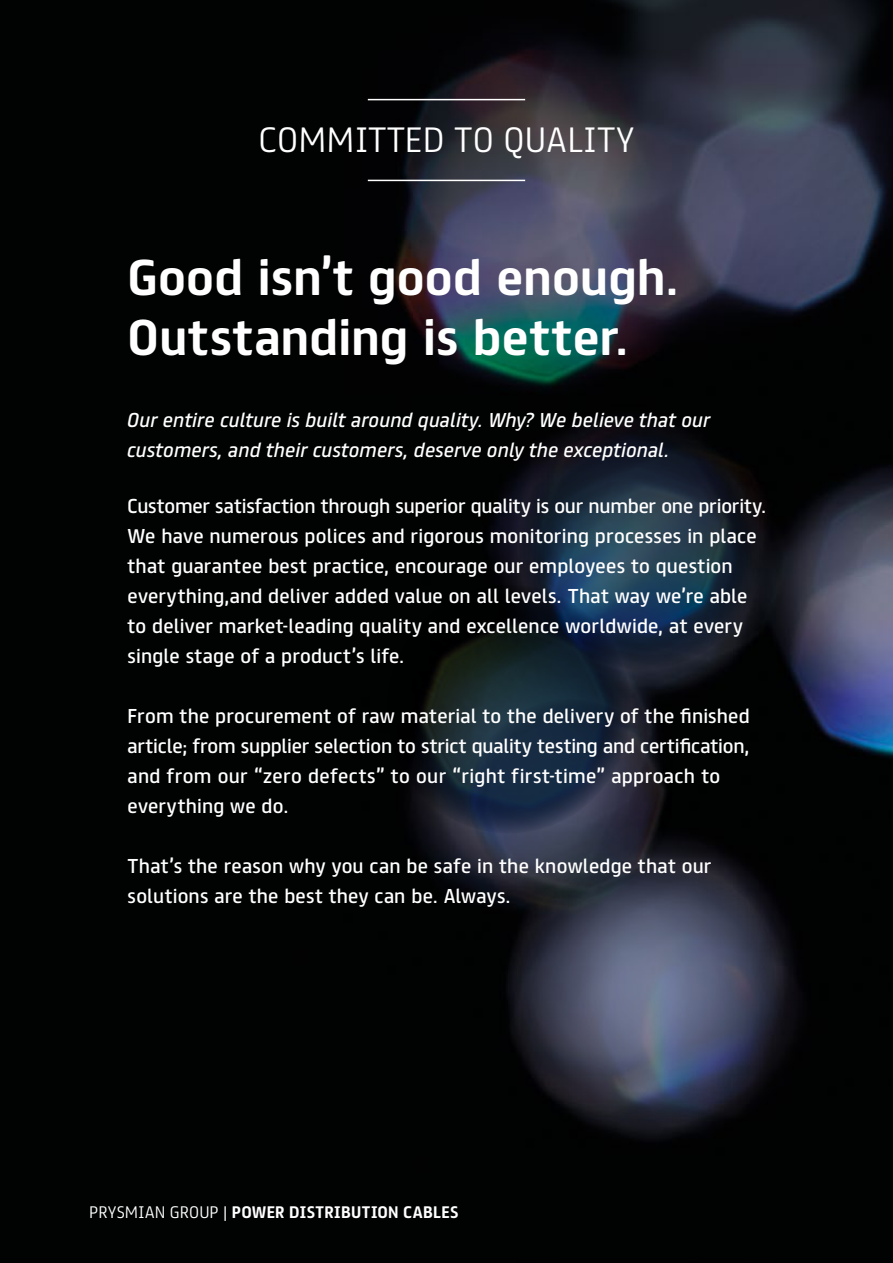
<style>
.page{position:relative;width:893px;height:1263px;background:#fff}
.page>*{position:absolute;margin:0;border:0;box-sizing:border-box;transform-origin:0 0}
.t1{font:700 45px/60px "FS Truman";letter-spacing:.005em;color:#fff}
.t2{font:300 31.5px "FS Truman";letter-spacing:.01em;color:#fff}
.t3{font:18px/30px "FS Truman";letter-spacing:.01em;color:#fff}
.t4{font:italic 18px/30px "FS Truman";letter-spacing:.01em;color:#fff}
.t5{font:700 15px "FS Truman";letter-spacing:.025em;color:#fff}
.s1{font-weight:300}
</style>
<div class="page">
<img style="left:0;top:0;width:893px;height:1263px">
<svg style="left:519px;top:421px;width:244px;height:248px"></svg>
<svg style="left:387px;top:585px;width:244px;height:248px"></svg>
<svg style="left:469px;top:699px;width:202px;height:200px"></svg>
<svg style="left:509px;top:859px;width:273px;height:268px"></svg>
<hr style="left:368px;top:99px;width:157px;height:1px;background:#fff">
<hr style="left:368px;top:180px;width:157px;height:1px;background:#fff">
<h2 class="t2" style="left:259px;top:112px;width:377px">COMMITTED TO QUALITY</h2>
<h1 class="t1" style="left:128px;top:243px;width:552px">Good isn’t good enough.<br>Outstanding is better.</h1>
<p class="t4" style="left:128px;top:403px;width:585px">Our entire culture is built around quality. Why? We believe that our customers, and their customers, deserve only the exceptional.</p>
<p class="t3" style="left:128px;top:489px;width:640px">Customer satisfaction through superior quality is our number one priority.<br>We have numerous polices and rigorous monitoring processes in place that guarantee best practice, encourage our employees to question everything,and deliver added value on all levels. That way we’re able to deliver market-leading quality and excellence worldwide, at every single stage of a product’s life.</p>
<p class="t3" style="left:128px;top:699px;width:624px">From the procurement of raw material to the delivery of the finished article; from supplier selection to strict quality testing and certification, and from our “zero defects” to our “right first-time” approach to everything we do.</p>
<p class="t3" style="left:128px;top:849px;width:585px">That’s the reason why you can be safe in the knowledge that our solutions are the best they can be. Always.</p>
<p class="t5" style="left:89px;top:1199px;width:371px"><span class="s1">PRYSMIAN GROUP |</span> POWER DISTRIBUTION CABLES</p>
</div>
